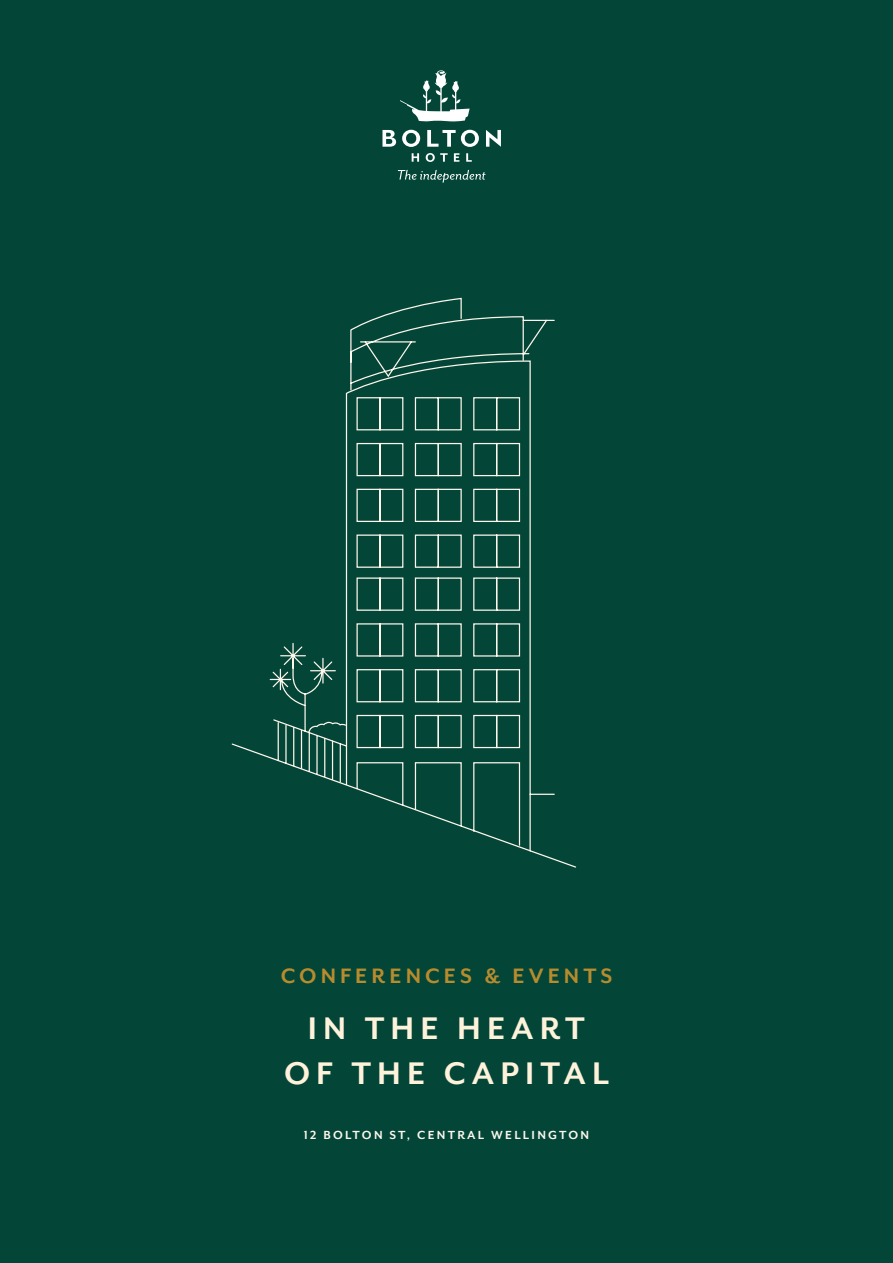
<style>
.page{position:relative;width:893px;height:1263px;background:#034638}
.page>*{position:absolute;margin:0;border:0;box-sizing:border-box;transform-origin:0 0}
.Section_headers{font:700 36px/45px "Mr Eaves San OT";letter-spacing:.17em;color:#fef2db;text-align:center}
.Section_headers-2{font:700 24px "Mr Eaves San OT";letter-spacing:.17em;color:#b88c2d}
.Section_headers-3{font:700 13.5px "Mr Eaves San OT";letter-spacing:.17em;color:#fef7ec}
</style>
<div class="page">
<svg style="left:231px;top:297px;width:346px;height:571px"></svg>
<svg style="left:398px;top:170px;width:88px;height:13px"></svg>
<svg style="left:400px;top:70px;width:70px;height:52px"></svg>
<svg style="left:412px;top:153px;width:7px;height:9px"></svg>
<svg style="left:426px;top:153px;width:22px;height:9px"></svg>
<svg style="left:454px;top:153px;width:5px;height:9px"></svg>
<svg style="left:466px;top:153px;width:6px;height:9px"></svg>
<svg style="left:382px;top:130px;width:14px;height:17px"></svg>
<svg style="left:402px;top:130px;width:18px;height:17px"></svg>
<svg style="left:427px;top:130px;width:52px;height:17px"></svg>
<svg style="left:486px;top:130px;width:15px;height:17px"></svg>
<p class="Section_headers-2" style="left:281px;top:963px;width:333px">CONFERENCES &amp; EVENTS</p>
<p class="Section_headers" style="left:284px;top:1006px;width:326px">IN THE HEART<br>OF THE CAPITAL</p>
<p class="Section_headers-3" style="left:304px;top:1128px;width:287px">12 BOLTON ST, CENTRAL WELLINGTON</p>
</div>
